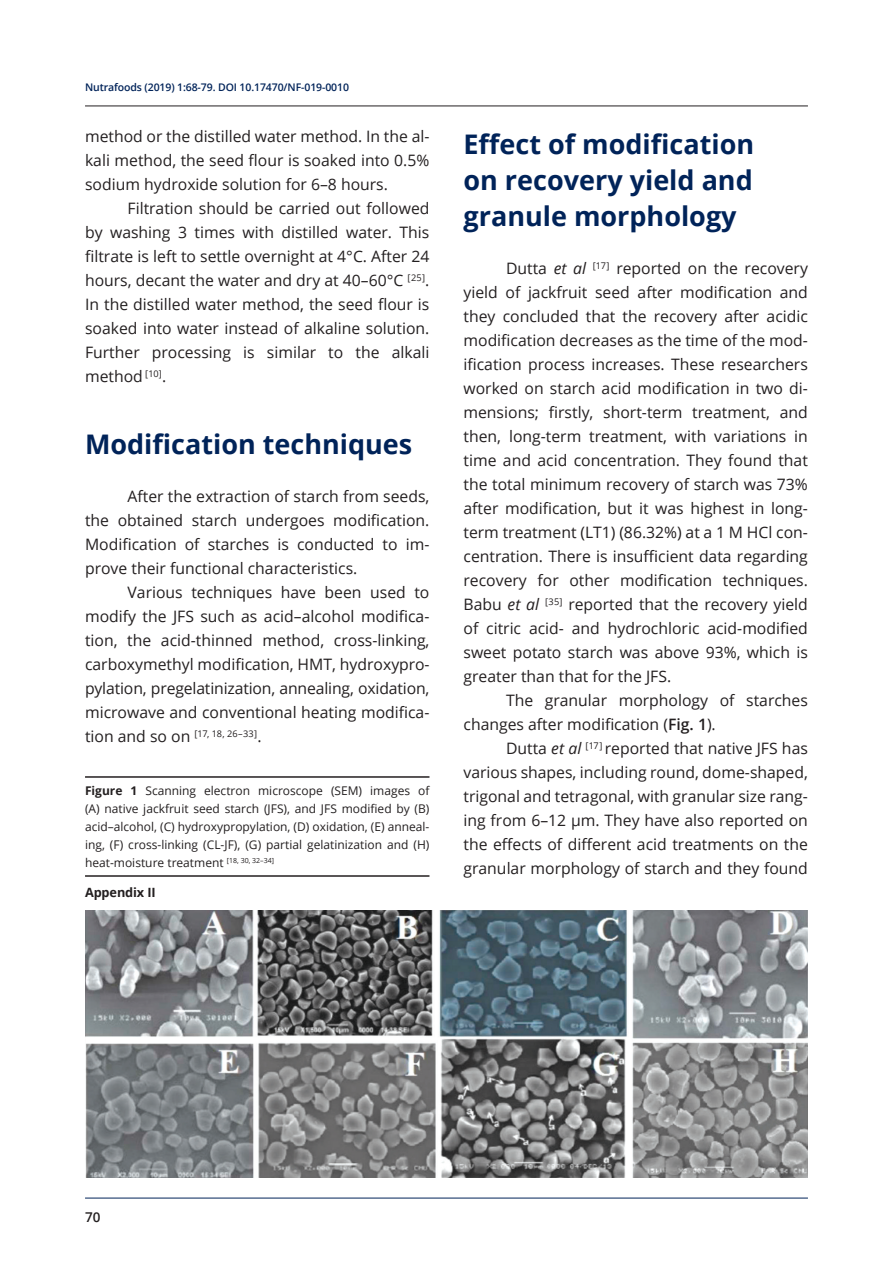
<style>
.page{position:relative;width:893px;height:1263px;background:#fff}
.page>*{position:absolute;margin:0;border:0;box-sizing:border-box;transform-origin:0 0}
.Headline1{font:700 27px/36px "Open Sans";color:#002359}
.testo_base{font:15.75px/24px "Open Sans";color:#231f20;text-align:justify}
.t1{font:600 13.5px "Open Sans";color:#231f20}
.dida_no_filo{font:700 12.75px "Open Sans";letter-spacing:-.01em;color:#231f20}
.didascalia{font:12px/18px "Open Sans";color:#231f20;text-align:justify}
.t2{font:600 10.5px "Open Sans";letter-spacing:-.01em;color:#002359}
.testo_base-2{font:9.15px "Open Sans";letter-spacing:-.005em;color:#231f20}
.s1{font-size:15.75px}
.s2{font-weight:700}
.s3{font-style:italic}
.s4{font-weight:600}
</style>
<div class="page">
<hr style="left:85px;top:1198px;width:723px;height:1px;background:#002359">
<hr style="left:85px;top:106px;width:723px;height:1px;background:#231f20">
<img style="left:85px;top:910px;width:723px;height:267px">
<hr style="left:85px;top:776px;width:344px;height:2px;background:#231f20">
<hr style="left:85px;top:875px;width:344px;height:2px;background:#231f20">
<p class="t2" style="left:85px;top:80px;width:266px">Nutrafoods (2019) 1:68-79. DOI 10.17470/NF-019-0010</p>
<p class="testo_base" style="left:85px;top:124px;width:346px">method or the distilled water method. In the al&shy;kali method, the seed flour is soaked into 0.5% sodium hydroxide solution for 6–8 hours.</p>
<p class="testo_base" style="left:85px;top:196px;width:346px;text-indent:43px">Filtration should be carried out followed by washing 3 times with distilled water. This filtrate is left to settle overnight at 4°C. After 24 hours, decant the water and dry at 40–60°C <sup>[25]</sup>.<br>In the distilled water method, the seed flour is soaked into water instead of alkaline solution.<br>Further processing is similar to the alkali method <sup>[10]</sup>.</p>
<p class="Headline1" style="left:85px;top:426px;width:329px">Modification techniques</p>
<p class="testo_base" style="left:85px;top:484px;width:346px;text-indent:43px">After the extraction of starch from seeds, the obtained starch undergoes modification.<br>Modification of starches is conducted to im&shy;prove their functional characteristics.</p>
<p class="testo_base" style="left:85px;top:580px;width:346px;text-indent:43px">Various techniques have been used to modify the JFS such as acid–alcohol modifica&shy;tion, the acid-thinned method, cross-linking, carboxymethyl modification, HMT, hydroxypro&shy;pylation, pregelatinization, annealing, oxidation, microwave and conventional heating modifica-</p>
<p class="testo_base-2" style="left:85px;top:727px;width:178px"><span class="s1">tion and so on</span> [17, 18, 26–33]<span class="s1">.</span></p>
<p class="didascalia" style="left:85px;top:781px;width:346px"><span class="s2">Figure 1</span> Scanning electron microscope (SEM) images of (A) native jackfruit seed starch (JFS), and JFS modified by (B) acid–alcohol, (C) hydroxypropylation, (D) oxidation, (E) anneal&shy;ing, (F) cross-linking (CL-JF), (G) partial gelatinization and (H) heat-moisture treatment <sup>[18,</sup> <sup>30,</sup> <sup>32–34]</sup></p>
<p class="dida_no_filo" style="left:85px;top:884px;width:72px">Appendix II</p>
<p class="Headline1" style="left:463px;top:126px;width:292px">Effect of modification</p>
<p class="Headline1" style="left:463px;top:162px;width:291px">on recovery yield and granule morphology</p>
<p class="testo_base" style="left:463px;top:256px;width:346px;text-indent:43px">Dutta <span class="s3">et al</span> <sup>[17]</sup> reported on the recovery yield of jackfruit seed after modification and they concluded that the recovery after acidic modification decreases as the time of the mod&shy;ification process increases. These researchers worked on starch acid modification in two di&shy;mensions; firstly, short-term treatment, and then, long-term treatment, with variations in time and acid concentration. They found that the total minimum recovery of starch was 73% after modification, but it was highest in long&shy;term treatment (LT1) (86.32%) at a 1 M HCl con&shy;centration. There is insufficient data regarding recovery for other modification techniques.<br>Babu <span class="s3">et al</span> <sup>[35]</sup> reported that the recovery yield of citric acid- and hydrochloric acid-modified sweet potato starch was above 93%, which is greater than that for the JFS.</p>
<p class="testo_base" style="left:463px;top:688px;width:346px;text-indent:43px">The granular morphology of starches changes after modification (<span class="s4">Fig. 1</span>).</p>
<p class="testo_base" style="left:463px;top:736px;width:346px;text-indent:43px">Dutta <span class="s3">et al</span> <sup>[17]</sup> reported that native JFS has various shapes, including round, dome-shaped, trigonal and tetragonal, with granular size rang&shy;ing from 6–12 µm. They have also reported on the effects of different acid treatments on the granular morphology of starch and they found</p>
<p class="t1" style="left:85px;top:1208px;width:17px">70</p>
</div>
